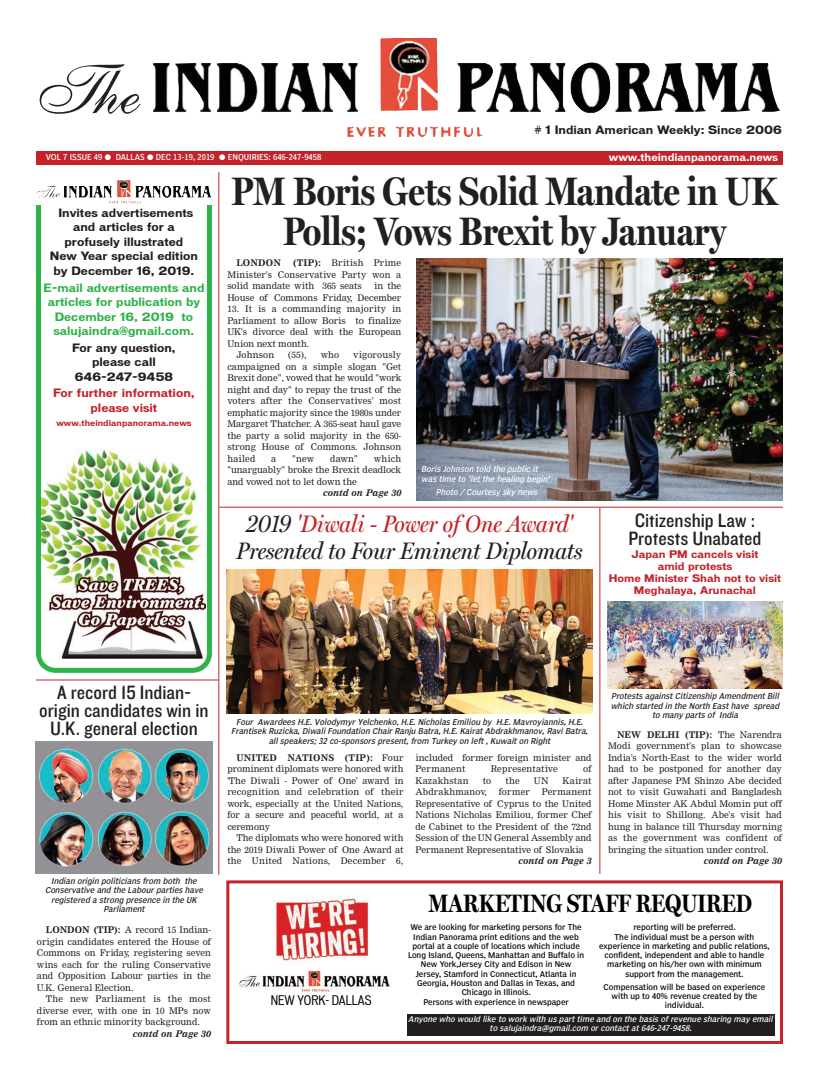
<style>
.page{position:relative;width:819px;height:1080px;background:#fff}
.page>*{position:absolute;margin:0;border:0;box-sizing:border-box;transform-origin:0 0}
.t1{font:700 40px/40px "Miller Display Cond";color:#231f20;text-align:center}
.t2{font:700 25.4px "Miller Display Cond";color:#000}
.t3{font:italic 24px/27px "Miller Display Cond";color:#231f20;text-align:center}
.t4{font:20px/18px "Knockout HTF30 Junior Welterwt";color:#231f20;text-align:center}
.t5{font:condensed 12.6px "Vonnes";color:#000}
.t6{font:700 11px/14.5px "Vonnes";color:#231f20;text-align:center}
.t7{font:700 11px/14.5px "Vonnes";color:#30b24a;text-align:center}
.t8{font:700 11px/14.5px "Vonnes";color:#c32329;text-align:center}
.t9{font:700 10px/12.2px "Vonnes";color:#c32329;text-align:center}
.t10{font:700 10px "Vonnes";color:#fff}
.t11{font:9px/11.5px "Nimrod";color:#231f20;text-align:justify}
.t12{font:9px "Nimrod";letter-spacing:.02em;color:#231f20}
.t13{font:italic 700 9px "Nimrod";color:#231f20}
.t14{font:700 9px "Nimrod";letter-spacing:.025em;color:#231f20}
.t15{font:italic condensed 8px/9.5px "Poynter Agate One";color:#231f20;text-align:center}
.t16{font:italic condensed 8px/9.5px "Poynter Agate One";color:#fff}
.t17{font:condensed 8px "Poynter Agate One";color:#fff}
.t18{font:700 8px "Vonnes";color:#c32329}
.t19{font:condensed 7.8px/9.3px "Poynter Agate One";color:#000;text-align:center}
.t20{font:italic condensed 7.8px/9.3px "Poynter Agate One";color:#fff;text-align:center}
.s1{font-weight:700}
.s2{color:#c32329}
</style>
<div class="page">
<img style="left:153px;top:38px;width:627px;height:75px">
<div style="left:36px;top:151px;width:747px;height:14px;background:#c32329"></div>
<svg style="left:40px;top:64px;width:100px;height:50px"></svg>
<div style="left:226px;top:880px;width:557px;height:164px;border:3px solid #c32329"></div>
<img style="left:275px;top:897px;width:94px;height:64px">
<div style="left:407px;top:1014px;width:367px;height:22px;background:#231f20"></div>
<img style="left:240px;top:971px;width:150px;height:21px">
<svg style="left:36px;top:205px;width:176px;height:468px"></svg>
<img style="left:64px;top:180px;width:140px;height:18px">
<img style="left:417px;top:259px;width:366px;height:241px">
<hr style="left:219px;top:507px;width:564px;height:1px;background:#c32329">
<img style="left:226px;top:570px;width:367px;height:143px">
<img style="left:36px;top:741px;width:176px;height:132px">
<hr style="left:218px;top:172px;width:1px;height:703px;background:#c32329">
<hr style="left:599px;top:508px;width:1px;height:366px;background:#c32329">
<img style="left:607px;top:602px;width:176px;height:87px">
<hr style="left:36px;top:680px;width:182px;height:1px;background:#c32329">
<p class="t17" style="left:46px;top:154px;width:277px">VOL 7 ISSUE 49 ● DALLAS ● DEC 13-19, 2019 ● ENQUIRIES: 646-247-9458</p>
<p class="t6" style="left:534px;top:124px;width:249px"># 1 Indian American Weekly: Since 2006</p>
<p class="t10" style="left:609px;top:153px;width:171px">www.theindianpanorama.news</p>
<p class="t6" style="left:50px;top:206px;width:149px">Invites advertisements and articles for a profusely illustrated<br>New Year special edition by December 16, 2019.</p>
<p class="t7" style="left:43px;top:281px;width:163px">E-mail advertisements and articles for publication by<br>December 16, 2019 to salujaindra@gmail.com.</p>
<p class="t6" style="left:72px;top:341px;width:105px">For any question, please call<br>646-247-9458</p>
<p class="t8" style="left:53px;top:387px;width:143px">For further information, please visit</p>
<p class="t18" style="left:56px;top:419px;width:137px">www.theindianpanorama.news</p>
<h1 class="t1" style="left:231px;top:174px;width:548px">PM Boris Gets Solid Mandate in UK<br>Polls; Vows Brexit by January</h1>
<p class="t14" style="left:236px;top:259px;width:46px">LONDON</p>
<p class="t11" style="left:227px;top:258px;width:175px;text-indent:66px"><span class="s1">(TIP):</span> British Prime Minister's Conservative Party won a solid mandate with 365 seats</p>
<p class="t11" style="left:227px;top:281px;width:175px;text-align:right">in the<br>House of Commons Friday, December</p>
<p class="t12" style="left:227px;top:305px;width:175px">13. It is a commanding majority in</p>
<p class="t11" style="left:227px;top:315px;width:175px">Parliament to allow Boris to finalize</p>
<p class="t11" style="left:227px;top:327px;width:175px">UK's divorce deal with the European</p>
<p class="t11" style="left:227px;top:338px;width:84px">Union next month.</p>
<p class="t12" style="left:236px;top:351px;width:39px">Johnson</p>
<p class="t11" style="left:288px;top:350px;width:20px">(55),</p>
<p class="t11" style="left:321px;top:350px;width:20px">who</p>
<p class="t11" style="left:227px;top:350px;width:175px;text-indent:126px">vigorously campaigned on a simple slogan "Get Brexit done", vowed that he would "work night and day" to repay the trust of the voters after the Conservatives' most emphatic majority since the 1980s under Margaret Thatcher. A 365-seat haul gave the party a solid majority in the 650- strong House of Commons. Johnson hailed</p>
<p class="t11" style="left:227px;top:453px;width:175px;text-indent:146px">which "unarguably" broke the Brexit deadlock and vowed not to let down the</p>
<p class="t13" style="left:323px;top:489px;width:80px">contd on Page 30</p>
<p class="t11" style="left:271px;top:453px;width:7px">a</p>
<p class="t11" style="left:292px;top:453px;width:24px">"new</p>
<p class="t11" style="left:330px;top:453px;width:29px">dawn"</p>
<p class="t16" style="left:421px;top:465px;width:132px">Boris Johnson told the public it was time to 'let the healing begin'</p>
<p class="t16" style="left:436px;top:488px;width:105px">Photo / Courtesy sky news</p>
<h3 class="t3" style="left:236px;top:512px;width:348px">2019 <span class="s2">'Diwali - Power of One Award'<br></span>Presented to Four Eminent Diplomats</h3>
<h3 class="t4" style="left:629px;top:513px;width:134px">Citizenship Law :<br>Protests Unabated</h3>
<p class="t9" style="left:609px;top:548px;width:174px">Japan PM cancels visit<br>amid protests<br>Home Minister Shah not to visit<br>Meghalaya, Arunachal</p>
<h3 class="t4" style="left:39px;top:685px;width:171px">A record 15 Indian&shy;origin candidates win in<br>U.K. general election</h3>
<p class="t15" style="left:45px;top:877px;width:161px">Indian origin politicians from both the<br>Conservative and the Labour parties have registered a strong presence in the UK<br>Parliament</p>
<p class="t11" style="left:37px;top:925px;width:175px;text-indent:9px"><span class="s1">LONDON (TIP):</span> A record 15 Indian&shy;origin candidates entered the House of Commons on Friday, registering seven wins each for the ruling Conservative and Opposition Labour parties in the U.K. General Election.</p>
<p class="t11" style="left:37px;top:994px;width:175px;text-indent:9px">The new Parliament is the most diverse ever, with one in 10 MPs now from an ethnic minority background.</p>
<p class="t13" style="left:133px;top:1030px;width:80px">contd on Page 30</p>
<p class="t15" style="left:231px;top:717px;width:360px">Four Awardees H.E. Volodymyr Yelchenko, H.E. Nicholas Emiliou by H.E. Mavroyiannis, H.E.<br>Frantisek Ruzicka, Diwali Foundation Chair Ranju Batra, H.E. Kairat Abdrakhmanov, Ravi Batra, all speakers; 32 co-sponsors present, from Turkey on left , Kuwait on Right</p>
<p class="t11" style="left:227px;top:752px;width:178px;text-indent:9px"><span class="s1">UNITED NATIONS (TIP):</span> Four prominent diplomats were honored with 'The Diwali - Power of One' award in recognition and celebration of their work, especially at the United Nations, for a secure and peaceful world, at a ceremony</p>
<p class="t11" style="left:227px;top:833px;width:178px;text-indent:9px">The diplomats who were honored with the 2019 Diwali Power of One Award at the United Nations, December 6,</p>
<p class="t11" style="left:416px;top:752px;width:178px">included former foreign minister and<br>Permanent</p>
<p class="t12" style="left:491px;top:765px;width:69px">Representative</p>
<p class="t11" style="left:583px;top:764px;width:10px">of</p>
<p class="t12" style="left:416px;top:777px;width:55px">Kazakhstan</p>
<p class="t11" style="left:483px;top:775px;width:10px">to</p>
<p class="t11" style="left:506px;top:775px;width:16px">the</p>
<p class="t11" style="left:534px;top:775px;width:16px">UN</p>
<p class="t11" style="left:563px;top:775px;width:31px">Kairat</p>
<p class="t12" style="left:416px;top:788px;width:73px">Abdrakhmanov,</p>
<p class="t11" style="left:499px;top:787px;width:33px">former</p>
<p class="t11" style="left:416px;top:787px;width:178px;text-indent:126px">Permanent Representative of Cyprus to the United Nations Nicholas Emiliou, former Chef de Cabinet to the President of the 72nd Session of the UN General Assembly and Permanent Representative of Slovakia</p>
<p class="t13" style="left:519px;top:857px;width:75px">contd on Page 3</p>
<p class="t15" style="left:611px;top:692px;width:172px">Protests against Citizenship Amendment Bill which started in the North East have spread to many parts of India</p>
<p class="t11" style="left:608px;top:729px;width:175px;text-indent:9px"><span class="s1">NEW DELHI (TIP):</span> The Narendra Modi government's plan to showcase India's North-East to the wider world had to be postponed for another day after Japanese PM Shinzo Abe decided not to visit Guwahati and Bangladesh Home Minster AK Abdul Momin put off his visit to Shillong. Abe's visit had hung in balance till Thursday morning as the government was confident of bringing the situation under control.</p>
<p class="t13" style="left:704px;top:857px;width:80px">contd on Page 30</p>
<h3 class="t5" style="left:271px;top:995px;width:102px">NEW YORK- DALLAS</h3>
<h2 class="t2" style="left:429px;top:893px;width:325px">MARKETING STAFF REQUIRED</h2>
<p class="t19" style="left:408px;top:923px;width:178px">We are looking for marketing persons for The Indian Panorama print editions and the web portal at a couple of locations which include Long Island, Queens, Manhattan and Buffalo in New York,Jersey City and Edison in New Jersey, Stamford in Connecticut, Atlanta in Georgia, Houston and Dallas in Texas, and Chicago in Illinois.<br>Persons with experience in newspaper</p>
<p class="t19" style="left:599px;top:923px;width:172px">reporting will be preferred.<br>The individual must be a person with experience in marketing and public relations, confident, independent and able to handle marketing on his/her own with minimum support from the management.</p>
<p class="t19" style="left:604px;top:983px;width:163px">Compensation will be based on experience with up to 40% revenue created by the individual.</p>
<p class="t20" style="left:408px;top:1014px;width:368px">Anyone who would like to work with us part time and on the basis of revenue sharing may email to salujaindra@gmail.com or contact at 646-247-9458.</p>
</div>
